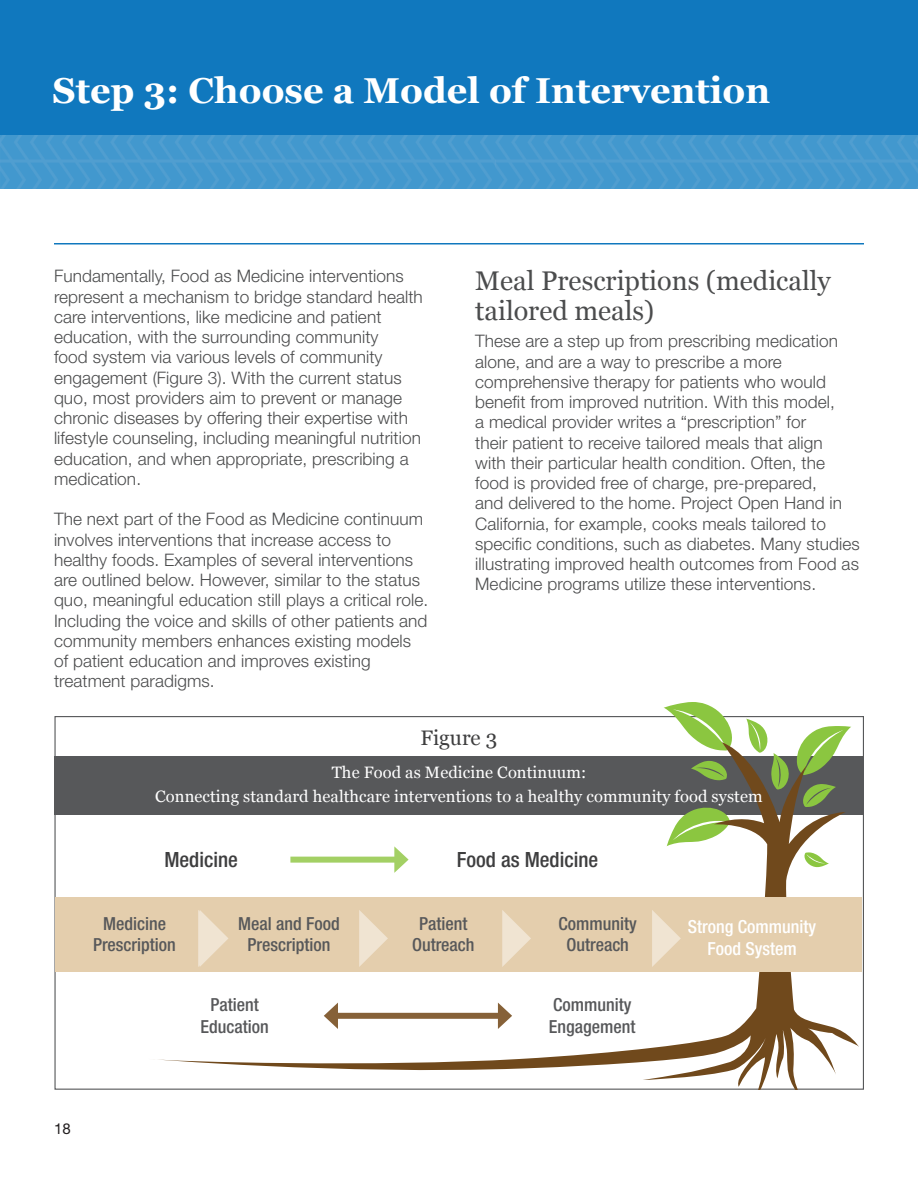
<style>
.page{position:relative;width:918px;height:1188px;background:#fff}
.page>*{position:absolute;margin:0;border:0;box-sizing:border-box;transform-origin:0 0}
.t1{font:700 36px "Georgia";color:#fff}
.t2{font:27px/30px "Georgia";color:#4b4c4d}
.t3{font:500 condensed 21px "Helvetica Neue LT Std";color:#3e3e3f}
.t4{font:21px "Georgia";color:#3e3e3f}
.t5{font:500 condensed 18px/21.6px "Helvetica Neue LT Std";color:#57585a;text-align:center}
.t6{font:500 condensed 18px/21.6px "Helvetica Neue LT Std";color:#fff;text-align:center}
.t7{font:300 17.25px/20.2px "Helvetica Neue LT Std";letter-spacing:.005em;color:#4b4c4d}
.t8{font:16.5px/24px "Georgia";letter-spacing:.005em;color:#fff;text-align:center}
.t9{font:15px "Helvetica Neue LT Std";color:#231f20}
</style>
<div class="page">
<div style="left:0;top:0;width:918px;height:135px;background:#1078be"></div>
<hr style="left:54px;top:243px;width:810px;height:1px;background:#1078be">
<img style="left:0;top:135px;width:918px;height:54px">
<div style="left:54px;top:756px;width:810px;height:59px;background:#57585a"></div>
<svg style="left:663px;top:702px;width:76px;height:40px"></svg>
<svg style="left:746px;top:719px;width:105px;height:23px"></svg>
<svg style="left:147px;top:742px;width:712px;height:348px"></svg>
<div style="left:56px;top:898px;width:806px;height:74px;background:#e4cead"></div>
<svg style="left:691px;top:761px;width:39px;height:19px"></svg>
<svg style="left:198px;top:910px;width:30px;height:57px"></svg>
<svg style="left:359px;top:910px;width:29px;height:57px"></svg>
<svg style="left:502px;top:910px;width:29px;height:57px"></svg>
<svg style="left:652px;top:910px;width:29px;height:57px"></svg>
<div style="left:290px;top:857px;width:110px;height:6px;background:#a3d064"></div>
<svg style="left:394px;top:846px;width:15px;height:27px"></svg>
<div style="left:333px;top:1013px;width:170px;height:6px;background:#866138"></div>
<svg style="left:324px;top:1003px;width:14px;height:26px"></svg>
<svg style="left:498px;top:1003px;width:14px;height:26px"></svg>
<h1 class="t1" style="left:53px;top:63px;width:719px">Step 3: Choose a Model of Intervention</h1>
<p class="t7" style="left:54px;top:266px;width:370px">Fundamentally, Food as Medicine interventions represent a mechanism to bridge standard health care interventions, like medicine and patient education, with the surrounding community<br>food system via various levels of community engagement (Figure 3). With the current status quo, most providers aim to prevent or manage chronic diseases by offering their expertise with lifestyle counseling, including meaningful nutrition education, and when appropriate, prescribing a medication.</p>
<p class="t7" style="left:54px;top:509px;width:376px">The next part of the Food as Medicine continuum involves interventions that increase access to healthy foods. Examples of several interventions are outlined below. However, similar to the status quo, meaningful education still plays a critical role.<br>Including the voice and skills of other patients and community members enhances existing models of patient education and improves existing treatment paradigms.</p>
<h2 class="t2" style="left:475px;top:265px;width:357px">Meal Prescriptions (medically tailored meals)</h2>
<p class="t7" style="left:475px;top:331px;width:386px">These are a step up from prescribing medication alone, and are a way to prescribe a more comprehensive therapy for patients who would benefit from improved nutrition. With this model,<br>a medical provider writes a “prescription” for<br>their patient to receive tailored meals that align<br>with their particular health condition. Often, the food is provided free of charge, pre-prepared,<br>and delivered to the home. Project Open Hand in California, for example, cooks meals tailored to specific conditions, such as diabetes. Many studies illustrating improved health outcomes from Food as Medicine programs utilize these interventions.</p>
<p class="t4" style="left:421px;top:722px;width:78px">Figure 3</p>
<p class="t8" style="left:155px;top:759px;width:609px">The Food as Medicine Continuum:<br>Connecting standard healthcare interventions to a healthy community food system</p>
<p class="t3" style="left:164px;top:847px;width:75px">Medicine</p>
<p class="t3" style="left:457px;top:847px;width:143px">Food as Medicine</p>
<p class="t5" style="left:93px;top:912px;width:84px">Medicine<br>Prescription</p>
<p class="t5" style="left:238px;top:912px;width:103px">Meal and Food<br>Prescription</p>
<p class="t5" style="left:412px;top:912px;width:64px">Patient<br>Outreach</p>
<p class="t5" style="left:559px;top:912px;width:80px">Community<br>Outreach</p>
<p class="t6" style="left:688px;top:916px;width:130px">Strong Community<br>Food System</p>
<p class="t9" style="left:54px;top:1120px;width:18px">18</p>
<p class="t5" style="left:200px;top:994px;width:70px">Patient<br>Education</p>
<p class="t5" style="left:549px;top:994px;width:88px;text-align:left">Community<br>Engagement</p>
</div>
